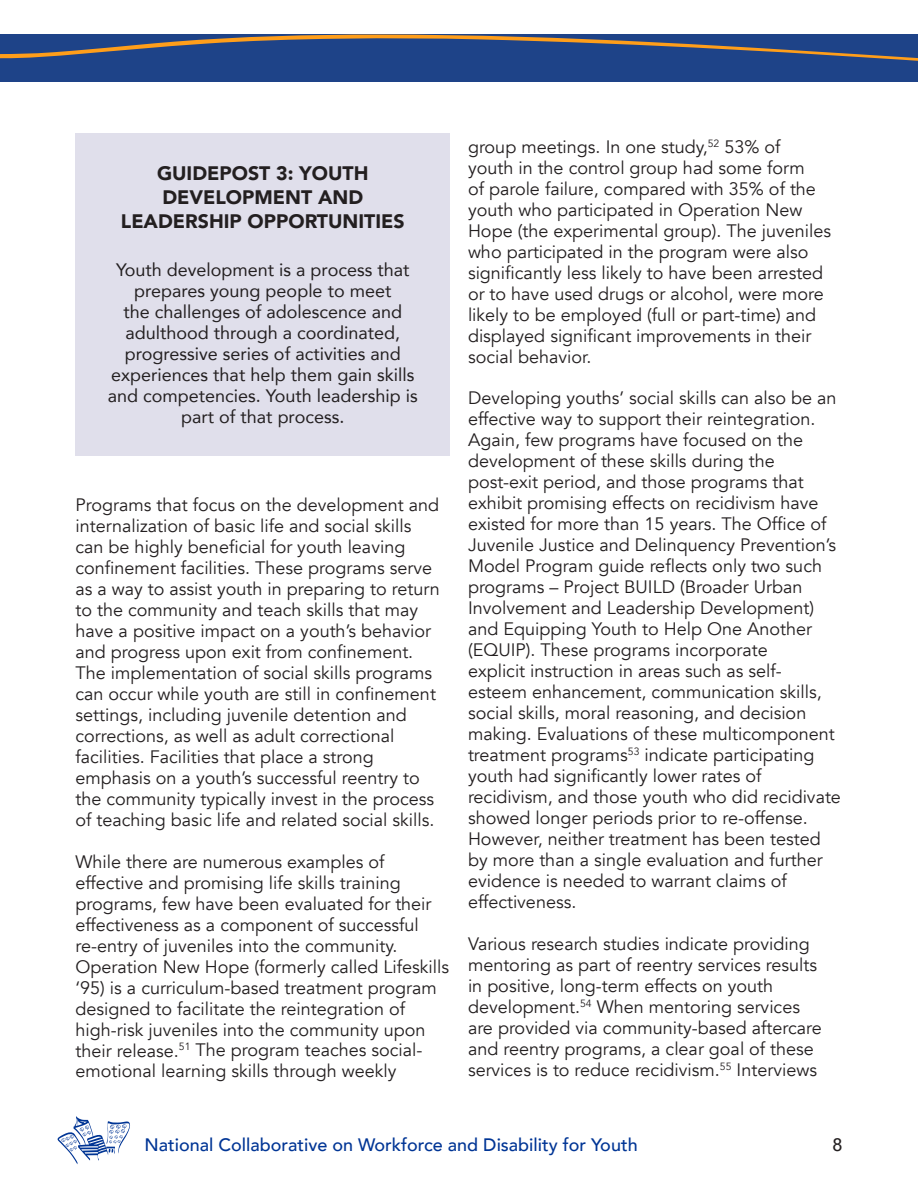
<style>
.page{position:relative;width:918px;height:1188px;background:#fff}
.page>*{position:absolute;margin:0;border:0;box-sizing:border-box;transform-origin:0 0}
.H2_Guidepost_start_o{font:900 19.5px/24px "Avenir";color:#231f20;text-align:center}
.Text{font:18px/21px "Avenir";color:#231f20}
.Text_Guidepost{font:18px/21px "Avenir";color:#231f20;text-align:center}
.t1{font:500 18px "Avenir";color:#003595}
.t2{font:500 18px "Avenir";color:#231f20}
</style>
<div class="page">
<svg style="left:0;top:35px;width:918px;height:47px;background:#2e497f"></svg>
<svg style="left:58px;top:1116px;width:72px;height:48px"></svg>
<div style="left:76px;top:133px;width:374px;height:129px;background:#e0dfeb"></div>
<div style="left:76px;top:258px;width:374px;height:198px;background:#e0dfeb"></div>
<h2 class="H2_Guidepost_start_o" style="left:121px;top:160px;width:285px">GUIDEPOST 3: YOUTH<br>DEVELOPMENT AND<br>LEADERSHIP OPPORTUNITIES</h2>
<p class="Text_Guidepost" style="left:108px;top:258px;width:311px">Youth development is a process that prepares young people to meet<br>the challenges of adolescence and adulthood through a coordinated, progressive series of activities and experiences that help them gain skills and competencies. Youth leadership is part of that process.</p>
<p class="Text" style="left:76px;top:495px;width:366px">Programs that focus on the development and internalization of basic life and social skills can be highly beneficial for youth leaving confinement facilities. These programs serve as a way to assist youth in preparing to return to the community and teach skills that may have a positive impact on a youth’s behavior and progress upon exit from confinement.<br>The implementation of social skills programs can occur while youth are still in confinement settings, including juvenile detention and corrections, as well as adult correctional facilities. Facilities that place a strong emphasis on a youth’s successful reentry to the community typically invest in the process of teaching basic life and related social skills.</p>
<p class="Text" style="left:76px;top:851px;width:375px">While there are numerous examples of effective and promising life skills training programs, few have been evaluated for their effectiveness as a component of successful re-entry of juveniles into the community.<br>Operation New Hope (formerly called Lifeskills ‘95) is a curriculum-based treatment program designed to facilitate the reintegration of high-risk juveniles into the community upon their release.<sup>51</sup> The program teaches social&shy;emotional learning skills through weekly</p>
<p class="Text" style="left:468px;top:137px;width:365px">group meetings. In one study,<sup>52</sup> 53% of<br>youth in the control group had some form<br>of parole failure, compared with 35% of the youth who participated in Operation New Hope (the experimental group). The juveniles who participated in the program were also significantly less likely to have been arrested or to have used drugs or alcohol, were more likely to be employed (full or part-time) and displayed significant improvements in their social behavior.</p>
<p class="Text" style="left:468px;top:388px;width:374px">Developing youths’ social skills can also be an effective way to support their reintegration.<br>Again, few programs have focused on the development of these skills during the post-exit period, and those programs that exhibit promising effects on recidivism have existed for more than 15 years. The Office of Juvenile Justice and Delinquency Prevention’s Model Program guide reflects only two such programs – Project BUILD (Broader Urban Involvement and Leadership Development) and Equipping Youth to Help One Another (EQUIP). These programs incorporate<br>explicit instruction in areas such as self&shy;esteem enhancement, communication skills, social skills, moral reasoning, and decision making. Evaluations of these multicomponent treatment programs<sup>53</sup> indicate participating youth had significantly lower rates of recidivism, and those youth who did recidivate showed longer periods prior to re-offense.<br>However, neither treatment has been tested by more than a single evaluation and further evidence is needed to warrant claims of effectiveness.</p>
<p class="Text" style="left:468px;top:933px;width:355px">Various research studies indicate providing mentoring as part of reentry services results in positive, long-term effects on youth development.<sup>54</sup> When mentoring services are provided via community-based aftercare and reentry programs, a clear goal of these services is to reduce recidivism.<sup>55</sup> Interviews</p>
<p class="t1" style="left:144px;top:1129px;width:495px">National Collaborative on Workforce and Disability for Youth</p>
<p class="t2" style="left:833px;top:1129px;width:12px">8</p>
</div>
